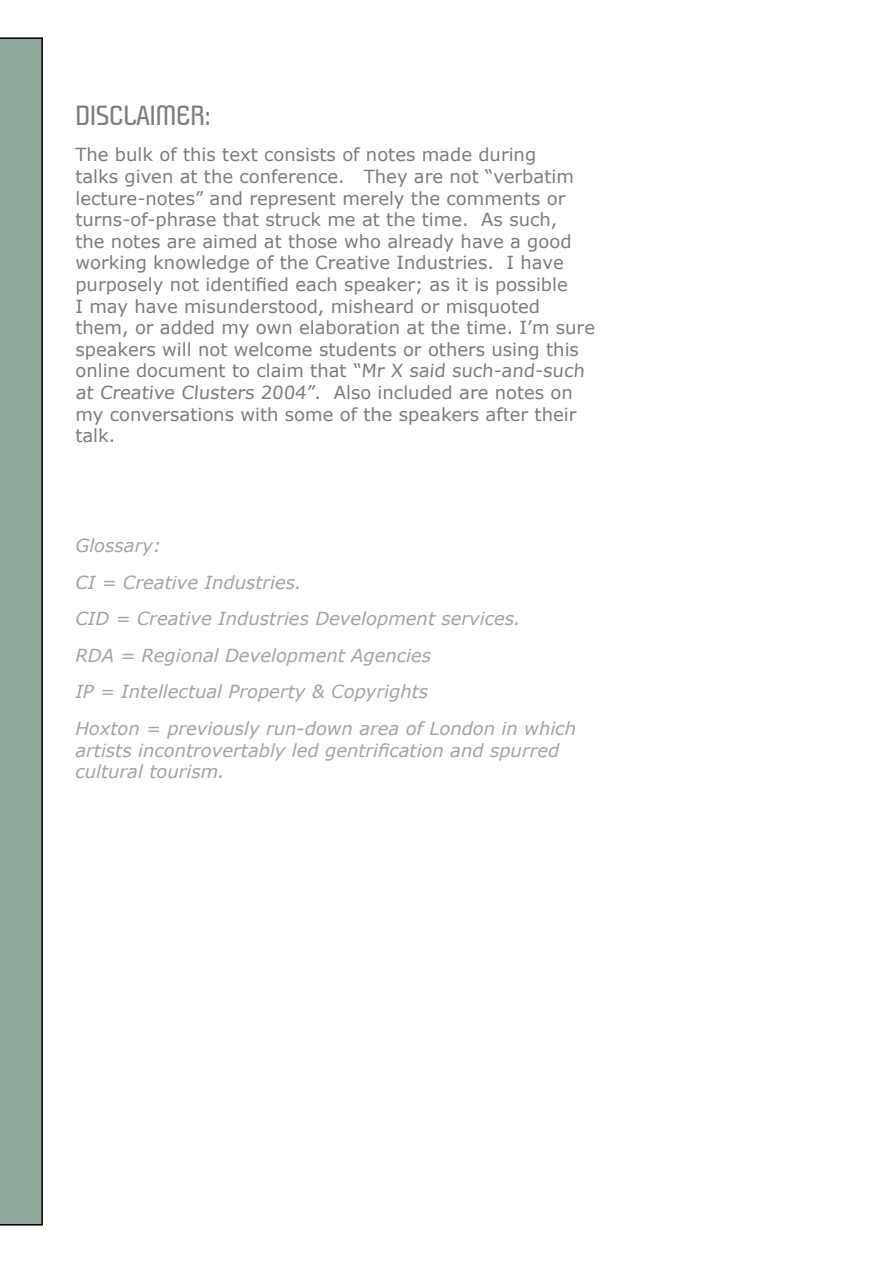
<style>
.page{position:relative;width:893px;height:1263px;background:#fff}
.page>*{position:absolute;margin:0;border:0;box-sizing:border-box;transform-origin:0 0}
.t1{font:27px "Plover";color:#7c7c7c}
.t2{font:18px/21.6px "Verdana";color:#7c7c7c}
.t3{font:italic 18px/36.6px "Verdana";color:#a3a3a3}
</style>
<div class="page">
<div style="left:0;top:37px;width:43px;height:1188px;background:#8ea999"></div>
<h1 class="t1" style="left:75px;top:101px;width:137px">DISCLAIMER:</h1>
<p class="t2" style="left:75px;top:143px;width:521px">The bulk of this text consists of notes made during<br>talks given at the conference. They are not “verbatim lecture-notes” and represent merely the comments or turns-of-phrase that struck me at the time. As such,<br>the notes are aimed at those who already have a good working knowledge of the Creative Industries. I have purposely not identified each speaker; as it is possible<br>I may have misunderstood, misheard or misquoted them, or added my own elaboration at the time. I’m sure speakers will not welcome students or others using this online document to claim that “Mr X said such-and-such at Creative Clusters 2004”. Also included are notes on my conversations with some of the speakers after their talk.</p>
<p class="t3" style="left:75px;top:527px;width:502px">Glossary:<br>CI = Creative Industries.<br>CID = Creative Industries Development services.<br>RDA = Regional Development Agencies<br>IP = Intellectual Property &amp; Copyrights<br>Hoxton = previously run-down area of London in which</p>
<p class="t3" style="left:75px;top:739px;width:485px;line-height:21.6px">artists incontrovertably led gentrification and spurred cultural tourism.</p>
</div>
